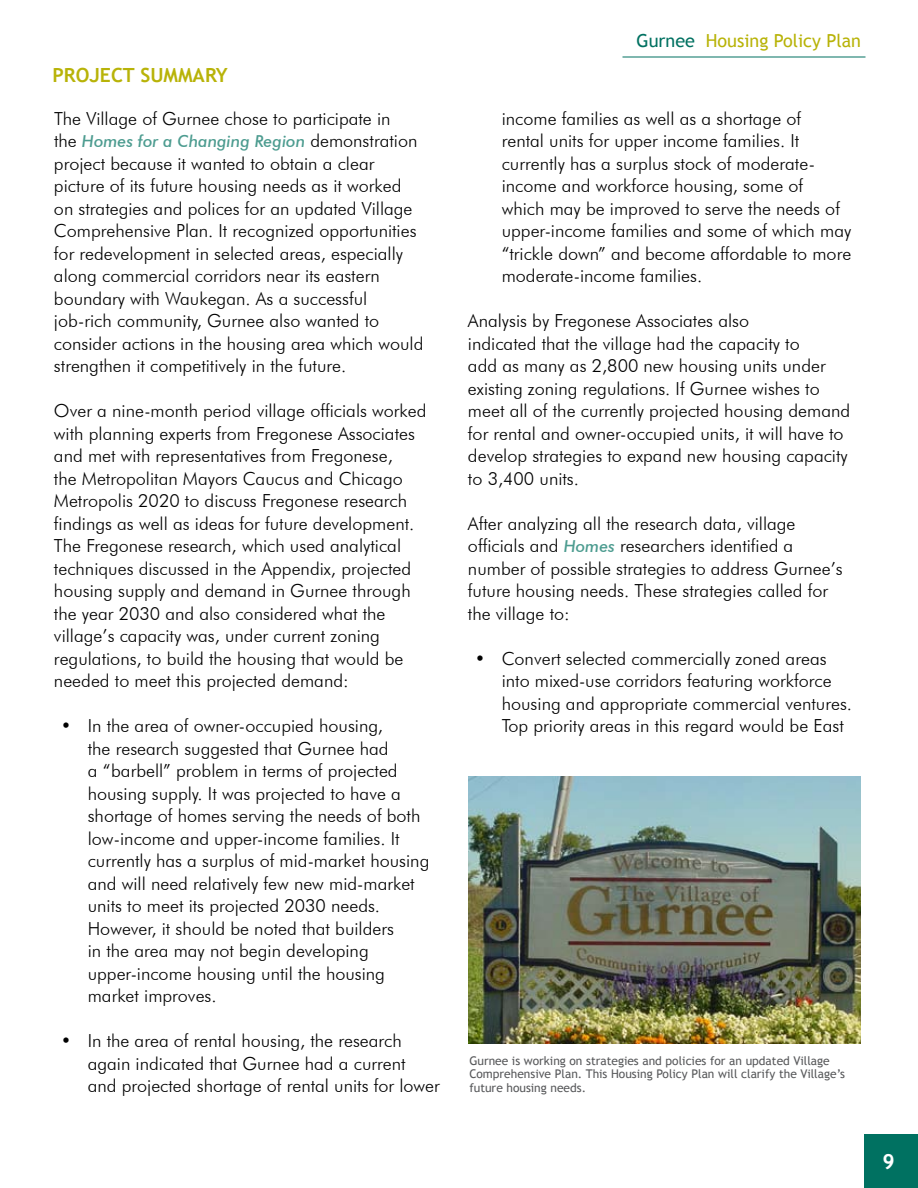
<style>
.page{position:relative;width:918px;height:1188px;background:#fff}
.page>*{position:absolute;margin:0;border:0;box-sizing:border-box;transform-origin:0 0}
.t1{font:700 21px "Trebuchet MS";color:#fff}
.t2{font:700 19.5px "Trebuchet MS";color:#b8b308}
.t3{font:300 18px/22.5px "Futura BT";color:#000}
.t4{font:18px "Trebuchet MS";color:#b8b308}
.t5{font:italic 500 16.5px "Futura BT";color:#4d9c90}
.t6{font:12px/13.5px "Trebuchet MS";color:#58595b}
.s1{font-weight:300;font-style:normal;font-size:18px;color:#000}
.s2{color:#007161}
.s3{font-weight:500;font-style:italic;font-size:16.5px;color:#4d9c90}
</style>
<div class="page">
<div style="left:864px;top:1134px;width:54px;height:54px;background:#007161"></div>
<hr style="left:622px;top:57px;width:244px;height:1px;background:#007161">
<img style="left:468px;top:776px;width:392px;height:267px">
<p class="t2" style="left:52px;top:63px;width:177px">PROJECT SUMMARY</p>
<p class="t3" style="left:54px;top:107px;width:338px">The Village of Gurnee chose to participate in</p>
<p class="t5" style="left:54px;top:131px;width:365px"><span class="s1">the</span> Homes for a Changing Region <span class="s1">demonstration</span></p>
<p class="t3" style="left:54px;top:152px;width:371px">project because it wanted to obtain a clear picture of its future housing needs as it worked on strategies and polices for an updated Village Comprehensive Plan. It recognized opportunities for redevelopment in selected areas, especially along commercial corridors near its eastern boundary with Waukegan. As a successful job-rich community, Gurnee also wanted to consider actions in the housing area which would strengthen it competitively in the future.</p>
<p class="t3" style="left:54px;top:399px;width:374px">Over a nine-month period village officials worked with planning experts from Fregonese Associates and met with representatives from Fregonese,<br>the Metropolitan Mayors Caucus and Chicago Metropolis 2020 to discuss Fregonese research findings as well as ideas for future development.<br>The Fregonese research, which used analytical techniques discussed in the Appendix, projected housing supply and demand in Gurnee through the year 2030 and also considered what the village’s capacity was, under current zoning regulations, to build the housing that would be needed to meet this projected demand:</p>
<p class="t3" style="left:88px;top:714px;width:343px;text-indent:-27px">• In the area of owner-occupied housing,<br>the research suggested that Gurnee had<br>a “barbell” problem in terms of projected housing supply. It was projected to have a shortage of homes serving the needs of both low-income and upper-income families. It currently has a surplus of mid-market housing and will need relatively few new mid-market units to meet its projected 2030 needs.<br>However, it should be noted that builders<br>in the area may not begin developing upper-income housing until the housing market improves.</p>
<p class="t3" style="left:88px;top:1029px;width:354px;text-indent:-27px">• In the area of rental housing, the research again indicated that Gurnee had a current<br>and projected shortage of rental units for lower</p>
<p class="t4" style="left:637px;top:30px;width:226px"><span class="s2">Gurnee</span> Housing Policy Plan</p>
<p class="t3" style="left:502px;top:107px;width:351px">income families as well as a shortage of<br>rental units for upper income families. It currently has a surplus stock of moderate&shy;income and workforce housing, some of<br>which may be improved to serve the needs of upper-income families and some of which may “trickle down” and become affordable to more moderate-income families.</p>
<p class="t3" style="left:468px;top:309px;width:384px">Analysis by Fregonese Associates also<br>indicated that the village had the capacity to<br>add as many as 2,800 new housing units under existing zoning regulations. If Gurnee wishes to meet all of the currently projected housing demand for rental and owner-occupied units, it will have to develop strategies to expand new housing capacity to 3,400 units.</p>
<p class="t3" style="left:468px;top:512px;width:376px">After analyzing all the research data, village officials and <span class="s3">Homes</span> researchers identified a number of possible strategies to address Gurnee’s future housing needs. These strategies called for the village to:</p>
<p class="t3" style="left:502px;top:647px;width:352px;text-indent:-27px">• Convert selected commercially zoned areas into mixed-use corridors featuring workforce housing and appropriate commercial ventures.<br>Top priority areas in this regard would be East</p>
<p class="t6" style="left:469px;top:1054px;width:377px">Gurnee is working on strategies and policies for an updated Village<br>Comprehensive Plan. This Housing Policy Plan will clarify the Village’s future housing needs.</p>
<p class="t1" style="left:882px;top:1148px;width:14px">9</p>
</div>
